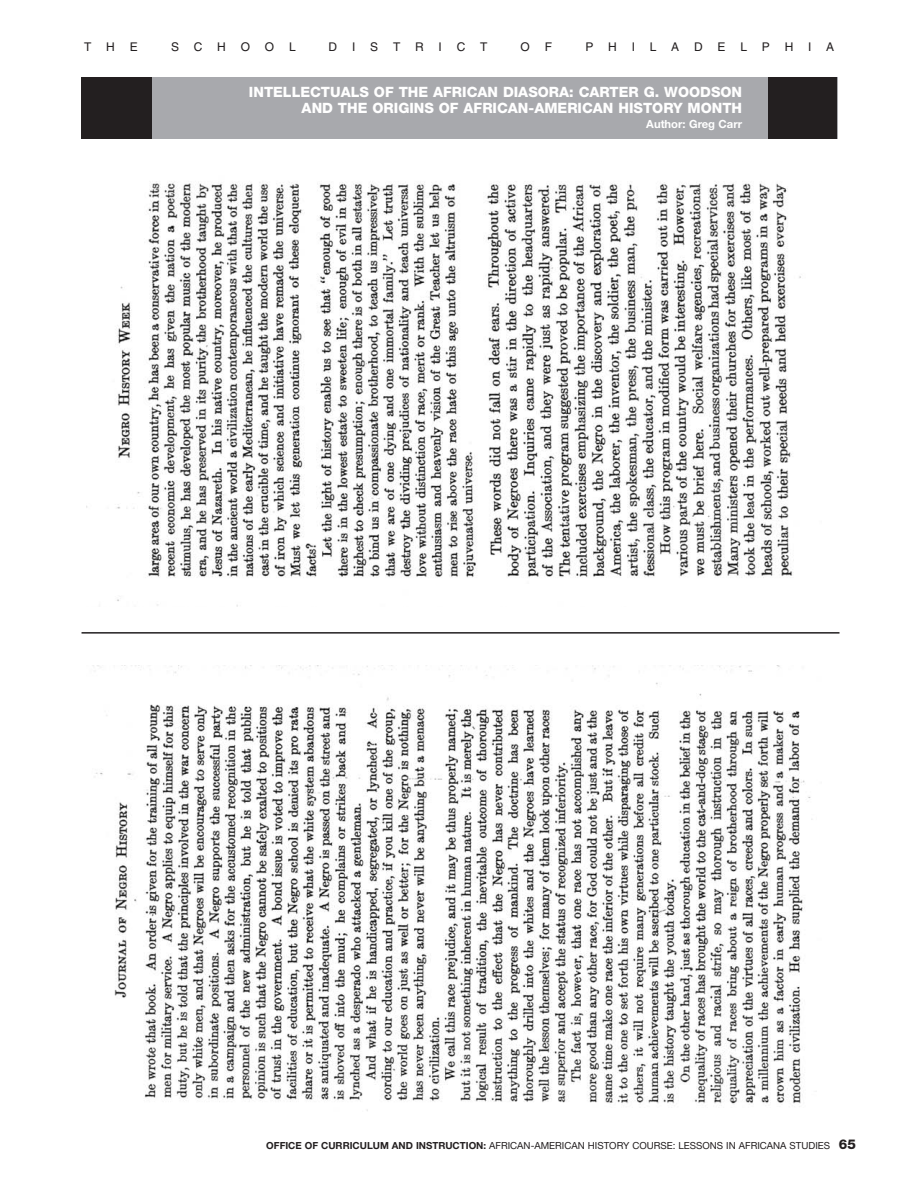
<style>
.page{position:relative;width:918px;height:1188px;background:#fff}
.page>*{position:absolute;margin:0;border:0;box-sizing:border-box;transform-origin:0 0}
.t1{font:800 14.25px/15.8px "Helvetica Neue";color:#fff;text-align:right}
.t2{font:800 13.5px "Helvetica Neue";color:#231f20}
.t3{font:12px "Helvetica";letter-spacing:1.235em;color:#231f20}
.t4{font:700 11.25px "Helvetica Neue";color:#fff}
.t5{font:9.75px "Helvetica Neue";color:#231f20}
.s1{font-weight:700}
</style>
<div class="page">
<div style="left:85px;top:77px;width:752px;height:61px;background:#a8a9ad"></div>
<div style="left:82px;top:77px;width:70px;height:61px;background:#231f20"></div>
<div style="left:768px;top:77px;width:69px;height:61px;background:#231f20"></div>
<img style="left:86px;top:181px;width:726px;height:930px">
<div style="left:83px;top:608px;width:755px;height:57px;background:#fff"></div>
<hr style="left:82px;top:632px;width:758px;height:2px;background:#231f20">
<div style="left:110px;top:176px;width:33px;height:43px;background:#fff"></div>
<div style="left:102px;top:1061px;width:34px;height:43px;background:#fff"></div>
<p class="t3" style="left:84px;top:43px;width:55px">THE</p>
<p class="t3" style="left:171px;top:43px;width:126px">SCHOOL</p>
<p class="t3" style="left:329px;top:43px;width:160px">DISTRICT</p>
<p class="t3" style="left:521px;top:43px;width:33px">O F</p>
<p class="t3" style="left:585px;top:43px;width:250px">PHILADELPHIA</p>
<p class="t1" style="left:249px;top:85px;width:495px">INTELLECTUALS OF THE AFRICAN DIASORA: CARTER G. WOODSON<br>AND THE ORIGINS OF AFRICAN-AMERICAN HISTORY MONTH</p>
<p class="t4" style="left:646px;top:120px;width:97px">Author: Greg Carr</p>
<p class="t5" style="left:266px;top:1142px;width:565px"><span class="s1">OFFICE OF CURRICULUM AND INSTRUCTION:</span> AFRICAN-AMERICAN HISTORY COURSE: LESSONS IN AFRICANA STUDIES</p>
<p class="t2" style="left:839px;top:1140px;width:19px">65</p>
</div>
